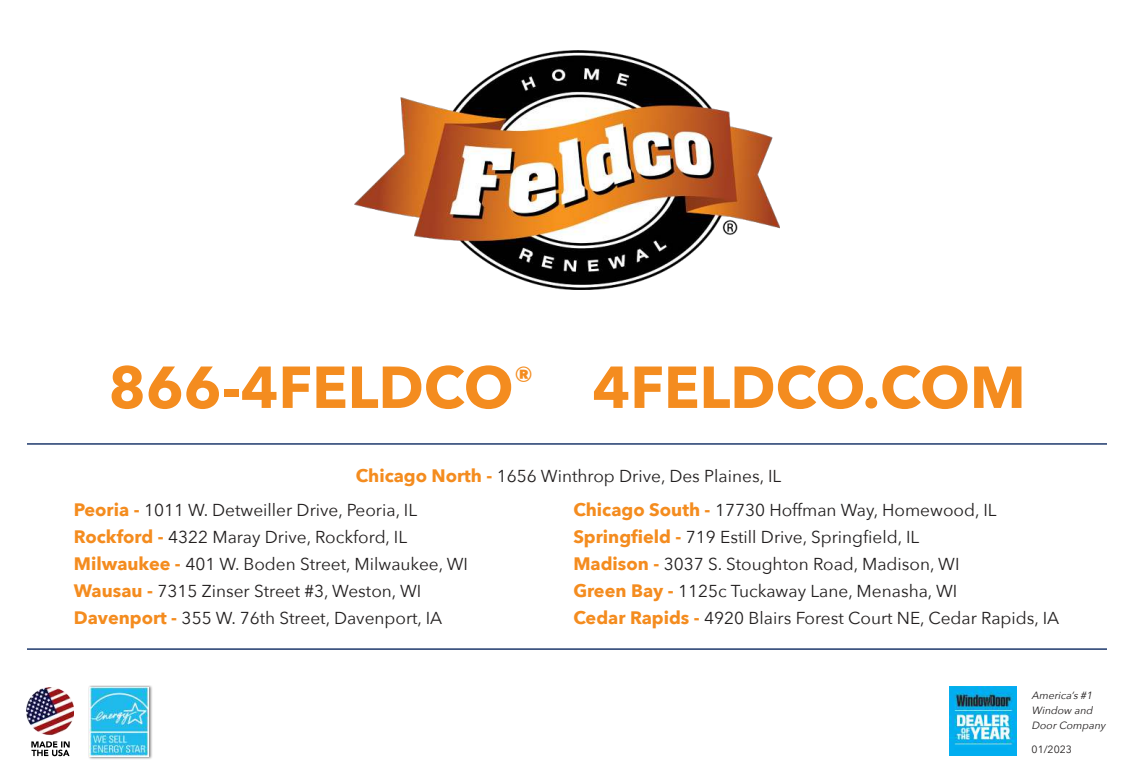
<style>
.page{position:relative;width:1134px;height:783px;background:#fff}
.page>*{position:absolute;margin:0;border:0;box-sizing:border-box;transform-origin:0 0}
.t1{font:700 58.5px "Avenir Next";color:#f48c1f}
.t2{font:17.25px/27px "Avenir Next";color:#221f1f}
.t3{font:italic 10.5px/15px "Avenir Next";color:#221f1f}
.t4{font:10.5px "Avenir Next";color:#221f1f}
.s1{font-weight:700;font-size:18px;color:#f48c1f}
</style>
<div class="page">
<img style="left:355px;top:50px;width:424px;height:239px">
<div style="left:88px;top:685px;width:64px;height:75px;background:#221f1f;opacity:.55"></div>
<img style="left:90px;top:687px;width:59px;height:69px">
<img style="left:27px;top:688px;width:47px;height:47px">
<img style="left:31px;top:741px;width:39px;height:15px">
<img style="left:949px;top:686px;width:68px;height:70px">
<hr style="left:27px;top:443px;width:1080px;height:2px;background:#1e396c">
<hr style="left:27px;top:648px;width:1080px;height:2px;background:#1e396c">
<h1 class="t1" style="left:108px;top:337px;width:919px">866-4FELDCO<sup>®</sup> 4FELDCO.COM</h1>
<p class="t2" style="left:356px;top:464px;width:427px"><span class="s1">Chicago North -</span> 1656 Winthrop Drive, Des Plaines, IL</p>
<p class="t2" style="left:74px;top:498px;width:396px"><span class="s1">Peoria -</span> 1011 W. Detweiller Drive, Peoria, IL <span class="s1">Rockford -</span> 4322 Maray Drive, Rockford, IL <span class="s1">Milwaukee -</span> 401 W. Boden Street, Milwaukee, WI <span class="s1">Wausau -</span> 7315 Zinser Street #3, Weston, WI <span class="s1">Davenport -</span> 355 W. 76th Street, Davenport, IA</p>
<p class="t2" style="left:573px;top:498px;width:488px"><span class="s1">Chicago South -</span> 17730 Hoffman Way, Homewood, IL<br><span class="s1">Spring昀椀eld -</span> 719 Estill Drive, Spring昀椀eld, IL<br><span class="s1">Madison -</span> 3037 S. Stoughton Road, Madison, WI<br><span class="s1">Green Bay -</span> 1125c Tuckaway Lane, Menasha, WI<br><span class="s1">Cedar Rapids -</span> 4920 Blairs Forest Court NE, Cedar Rapids, IA</p>
<p class="t3" style="left:1032px;top:689px;width:77px">America’s #1<br>Window and<br>DoorCompany</p>
<p class="t4" style="left:1032px;top:745px;width:42px">01/2023</p>
</div>
